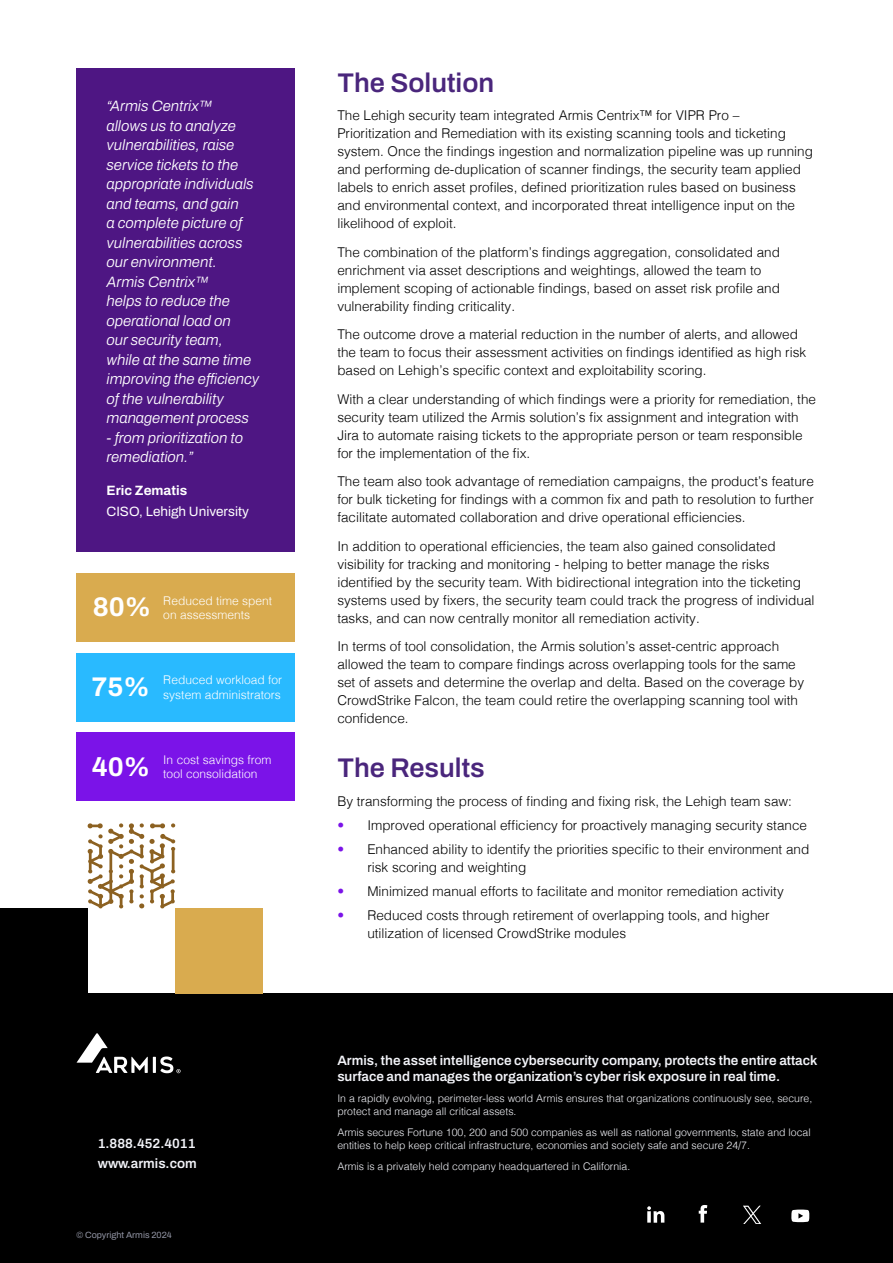
<style>
.page{position:relative;width:893px;height:1263px;background:#fff}
.page>*{position:absolute;margin:0;border:0;box-sizing:border-box;transform-origin:0 0}
.t1{font:600 27px "Archivo";color:#4a267c}
.Heading{font:700 27px "Archivo";color:#fff}
.t2{font:italic 300 15px/19.5px "Archivo";color:#fff}
.Body_main{font:300 13.5px/18px "Helvetica";color:#000}
.t3{font:600 13.5px/16.2px "Archivo";color:#f3f4f9}
.t4{font:13.5px "Archivo";color:#fff}
.t5{font:700 13.5px "Archivo";color:#fff}
.Body_main-2{font:300 12px/14.4px "Helvetica";color:#fff}
.t6{font:300 10.5px/12.6px "Helvetica";color:#f3f4f9}
.t7{font:9px "Archivo";color:#9295a4}
.s1{color:#7b13e8}
</style>
<div class="page">
<div style="left:0;top:993px;width:893px;height:270px;background:#000"></div>
<svg style="left:77px;top:1033px;width:104px;height:40px"></svg>
<svg style="left:699px;top:1205px;width:8px;height:17px"></svg>
<svg style="left:647px;top:1206px;width:17px;height:17px"></svg>
<svg style="left:791px;top:1209px;width:18px;height:13px"></svg>
<svg style="left:743px;top:1206px;width:18px;height:18px"></svg>
<div style="left:175px;top:908px;width:88px;height:85px;background:#d9ab4f"></div>
<svg style="left:88px;top:823px;width:87px;height:85px"></svg>
<div style="left:77px;top:68px;width:218px;height:484px;background:#4e1683"></div>
<div style="left:77px;top:573px;width:218px;height:69px;background:#d9ab4f"></div>
<div style="left:77px;top:653px;width:218px;height:69px;background:#29baff"></div>
<div style="left:77px;top:732px;width:218px;height:69px;background:#7b13e8"></div>
<div style="left:0;top:908px;width:88px;height:85px;background:#000"></div>
<p class="t2" style="left:107px;top:96px;width:154px">“Armis Centrix™<br>allows us to analyze vulnerabilities, raise service tickets to the appropriate individuals and teams, and gain<br>a complete picture of vulnerabilities across our environment.<br>Armis Centrix™<br>helps to reduce the operational load on<br>our security team, while at the same time improving the efficiency of the vulnerability management process</p>
<p class="t2" style="left:107px;top:428px;width:138px">- from prioritization to remediation.”</p>
<p class="t5" style="left:107px;top:481px;width:82px">Eric Zematis</p>
<p class="t4" style="left:107px;top:501px;width:144px">CISO, Lehigh University</p>
<p class="Heading" style="left:93px;top:587px;width:60px">80%</p>
<p class="Body_main-2" style="left:163px;top:592px;width:110px">Reduced time spent on assessments</p>
<p class="Heading" style="left:91px;top:666px;width:60px">75%</p>
<p class="Body_main-2" style="left:163px;top:672px;width:120px">Reduced workload for system administrators</p>
<p class="Heading" style="left:92px;top:746px;width:60px">40%</p>
<p class="Body_main-2" style="left:163px;top:751px;width:110px">In cost savings from tool consolidation</p>
<p class="t3" style="left:98px;top:1136px;width:99px">1.888.452.4011</p>
<p class="t3" style="left:98px;top:1155px;width:100px">www.armis.com</p>
<p class="t7" style="left:77px;top:1228px;width:97px">© Copyright Armis 2024</p>
<h1 class="t1" style="left:337px;top:62px;width:158px">The Solution</h1>
<p class="Body_main" style="left:337px;top:105px;width:477px">The Lehigh security team integrated Armis Centrix™ for VIPR Pro – Prioritization and Remediation with its existing scanning tools and ticketing system. Once the findings ingestion and normalization pipeline was up running and performing de-duplication of scanner findings, the security team applied labels to enrich asset profiles, defined prioritization rules based on business and environmental context, and incorporated threat intelligence input on the likelihood of exploit.</p>
<p class="Body_main" style="left:337px;top:242px;width:444px">The combination of the platform’s findings aggregation, consolidated and enrichment via asset descriptions and weightings, allowed the team to implement scoping of actionable findings, based on asset risk profile and vulnerability finding criticality.</p>
<p class="Body_main" style="left:337px;top:324px;width:470px">The outcome drove a material reduction in the number of alerts, and allowed the team to focus their assessment activities on findings identified as high risk based on Lehigh’s specific context and exploitability scoring.</p>
<p class="Body_main" style="left:337px;top:389px;width:480px">With a clear understanding of which findings were a priority for remediation, the security team utilized the Armis solution’s fix assignment and integration with Jira to automate raising tickets to the appropriate person or team responsible for the implementation of the fix.</p>
<p class="Body_main" style="left:337px;top:471px;width:478px;text-align:justify">The team also took advantage of remediation campaigns, the product’s feature for bulk ticketing for findings with a common fix and path to resolution to further facilitate automated collaboration and drive operational efficiencies.</p>
<p class="Body_main" style="left:337px;top:536px;width:479px">In addition to operational efficiencies, the team also gained consolidated visibility for tracking and monitoring - helping to better manage the risks identified by the security team. With bidirectional integration into the ticketing systems used by fixers, the security team could track the progress of individual tasks, and can now centrally monitor all remediation activity.</p>
<p class="Body_main" style="left:337px;top:636px;width:468px">In terms of tool consolidation, the Armis solution’s asset-centric approach allowed the team to compare findings across overlapping tools for the same set of assets and determine the overlap and delta. Based on the coverage by CrowdStrike Falcon, the team could retire the overlapping scanning tool with confidence.</p>
<h1 class="t1" style="left:337px;top:747px;width:149px">The Results</h1>
<p class="Body_main" style="left:337px;top:791px;width:456px">By transforming the process of finding and fixing risk, the Lehigh team saw:</p>
<p class="Body_main" style="left:337px;top:815px;width:471px"><span class="s1">•</span> Improved operational efficiency for proactively managing security stance</p>
<p class="Body_main" style="left:367px;top:839px;width:443px;text-indent:-30px"><span class="s1">•</span> Enhanced ability to identify the priorities specific to their environment and risk scoring and weighting</p>
<p class="Body_main" style="left:337px;top:881px;width:448px"><span class="s1">•</span> Minimized manual efforts to facilitate and monitor remediation activity</p>
<p class="Body_main" style="left:367px;top:905px;width:404px;text-indent:-30px"><span class="s1">•</span> Reduced costs through retirement of overlapping tools, and higher utilization of licensed CrowdStrike modules</p>
<p class="t3" style="left:337px;top:1052px;width:482px">Armis, the asset intelligence cybersecurity company, protects the entire attack surface and manages the organization’s cyber risk exposure in real time.</p>
<p class="t6" style="left:337px;top:1091px;width:476px">In a rapidly evolving, perimeter-less world Armis ensures that organizations continuously see, secure, protect and manage all critical assets.</p>
<p class="t6" style="left:337px;top:1125px;width:475px">Armis secures Fortune 100, 200 and 500 companies as well as national governments, state and local entities to help keep critical infrastructure, economies and society safe and secure 24/7.</p>
<p class="t6" style="left:337px;top:1159px;width:294px">Armis is a privately held company headquartered in California.</p>
</div>
